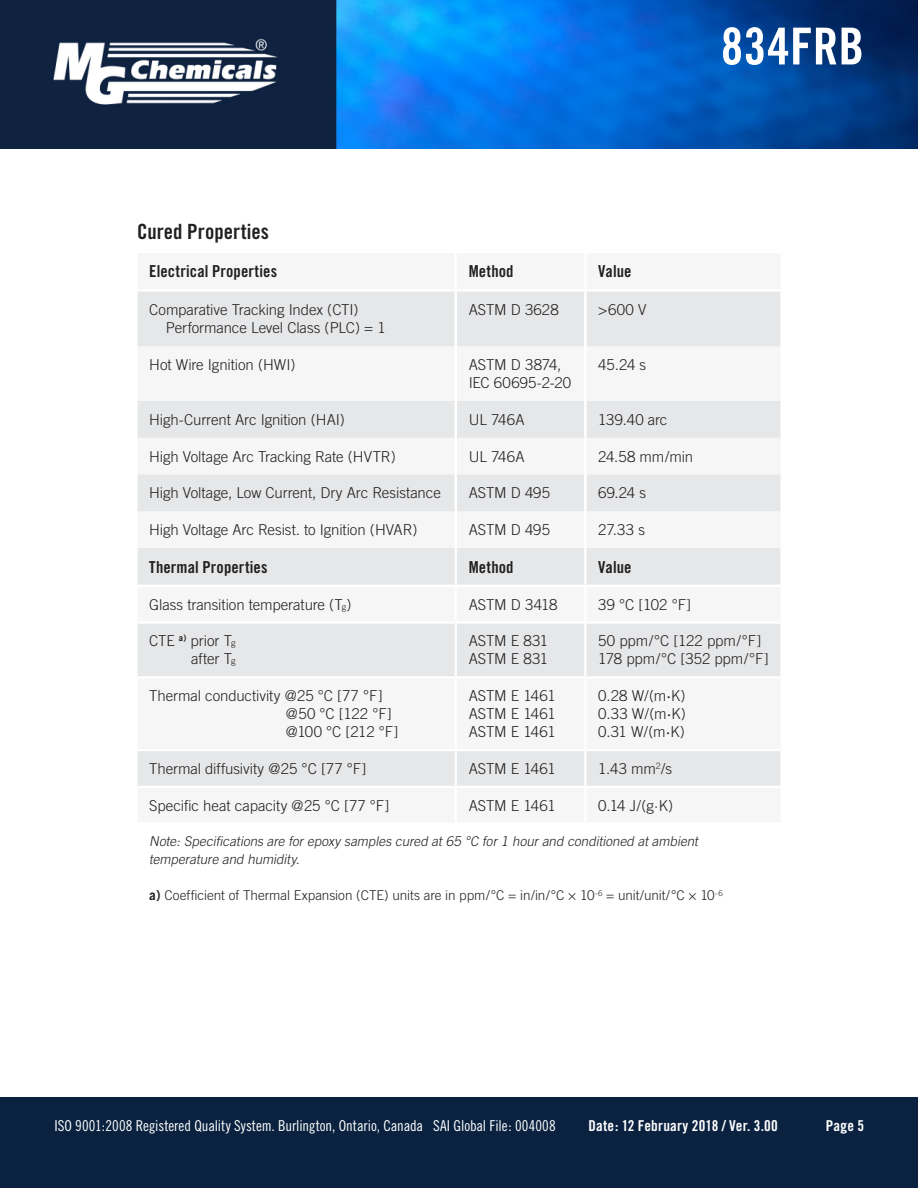
<style>
.page{position:relative;width:918px;height:1188px;background:#fff}
.page>*{position:absolute;margin:0;border:0;box-sizing:border-box;transform-origin:0 0}
.t1{font:51px "Trade Gothic Bold Cond Twenty";letter-spacing:.005em;color:#fff}
.t2{font:21px "Trade Gothic Bold Cond Twenty";color:#221f1f}
.t3{font:16.5px "Trade Gothic Bold Cond Twenty";letter-spacing:.005em;color:#221f1f}
.t4{font:300 15px/18px "Trade Gothic";letter-spacing:-.005em;color:#221f1f}
.t5{font:15px "Trade Gothic Cond Eighteen";letter-spacing:-.005em;color:#fff}
.t6{font:15px "Trade Gothic Bold Cond Twenty";letter-spacing:.01em;color:#fff}
.t7{font:italic 300 13.5px/18px "Trade Gothic";color:#221f1f}
.t8{font:300 13.5px "Trade Gothic";letter-spacing:-.005em;color:#221f1f}
.s1{font-size:9px}
.s2{font-family:"Trade Gothic Bold Cond Twenty";font-weight:400}
.s3{font-weight:700}
</style>
<div class="page">
<img style="left:0;top:0;width:918px;height:149px">
<div style="left:0;top:1097px;width:918px;height:91px;background:#0a2240"></div>
<svg style="left:138px;top:292px;width:642px;height:494px;fill:#e6e7e8"></svg>
<hr style="left:455px;top:548px;width:2px;height:37px;background:#fff">
<hr style="left:584px;top:548px;width:2px;height:37px;background:#fff">
<hr style="left:455px;top:587px;width:2px;height:34px;background:#fff">
<hr style="left:584px;top:587px;width:2px;height:34px;background:#fff">
<hr style="left:138px;top:621px;width:318px;height:3px;background:#fff">
<hr style="left:456px;top:621px;width:129px;height:3px;background:#fff">
<hr style="left:455px;top:624px;width:2px;height:52px;background:#fff">
<hr style="left:585px;top:621px;width:195px;height:3px;background:#fff">
<hr style="left:584px;top:624px;width:2px;height:52px;background:#fff">
<hr style="left:138px;top:676px;width:318px;height:2px;background:#fff">
<hr style="left:456px;top:676px;width:129px;height:2px;background:#fff">
<hr style="left:455px;top:678px;width:2px;height:71px;background:#fff">
<hr style="left:585px;top:676px;width:195px;height:2px;background:#fff">
<hr style="left:584px;top:678px;width:2px;height:71px;background:#fff">
<hr style="left:138px;top:749px;width:318px;height:2px;background:#fff">
<hr style="left:456px;top:749px;width:129px;height:2px;background:#fff">
<hr style="left:455px;top:751px;width:2px;height:35px;background:#fff">
<hr style="left:585px;top:749px;width:195px;height:2px;background:#fff">
<hr style="left:584px;top:751px;width:2px;height:35px;background:#fff">
<hr style="left:454px;top:292px;width:3px;height:54px;background:#fff">
<hr style="left:584px;top:292px;width:3px;height:54px;background:#fff">
<hr style="left:454px;top:346px;width:3px;height:55px;background:#fff">
<hr style="left:584px;top:346px;width:3px;height:55px;background:#fff">
<hr style="left:454px;top:401px;width:3px;height:37px;background:#fff">
<hr style="left:584px;top:401px;width:3px;height:37px;background:#fff">
<hr style="left:454px;top:438px;width:3px;height:37px;background:#fff">
<hr style="left:584px;top:438px;width:3px;height:37px;background:#fff">
<hr style="left:454px;top:475px;width:3px;height:36px;background:#fff">
<hr style="left:584px;top:475px;width:3px;height:36px;background:#fff">
<hr style="left:454px;top:511px;width:3px;height:37px;background:#fff">
<hr style="left:584px;top:511px;width:3px;height:37px;background:#fff">
<hr style="left:135px;top:585px;width:321px;height:2px;background:#fff">
<hr style="left:456px;top:585px;width:129px;height:2px;background:#fff">
<hr style="left:585px;top:585px;width:198px;height:2px;background:#fff">
<h1 class="t1" style="left:721px;top:17px;width:145px">834FRB</h1>
<h2 class="t2" style="left:137px;top:224px;width:134px">Cured Properties</h2>
<p class="t3" style="left:149px;top:265px;width:129px">Electrical Properties</p>
<p class="t3" style="left:469px;top:265px;width:46px">Method</p>
<p class="t3" style="left:598px;top:265px;width:35px">Value</p>
<p class="t4" style="left:166px;top:302px;width:221px;text-indent:-17px">Comparative Tracking Index (CTI)<br>Performance Level Class (PLC) = 1</p>
<p class="t4" style="left:469px;top:302px;width:91px">ASTM D 3628</p>
<p class="t4" style="left:598px;top:302px;width:50px">&gt;600 V</p>
<p class="t4" style="left:149px;top:357px;width:148px">Hot Wire Ignition (HWI)</p>
<p class="t4" style="left:469px;top:357px;width:104px">ASTM D 3874,<br>IEC 60695-2-20</p>
<p class="t4" style="left:598px;top:357px;width:49px">45.24 s</p>
<p class="t4" style="left:149px;top:412px;width:197px">High-Current Arc Ignition (HAI)</p>
<p class="t4" style="left:469px;top:412px;width:57px">UL 746A</p>
<p class="t4" style="left:598px;top:412px;width:71px">139.40 arc</p>
<p class="t4" style="left:149px;top:448px;width:248px">High Voltage Arc Tracking Rate (HVTR)</p>
<p class="t4" style="left:469px;top:448px;width:57px">UL 746A</p>
<p class="t4" style="left:598px;top:448px;width:96px">24.58 mm/min</p>
<p class="t4" style="left:149px;top:485px;width:293px">High Voltage, Low Current, Dry Arc Resistance</p>
<p class="t4" style="left:469px;top:485px;width:83px">ASTM D 495</p>
<p class="t4" style="left:598px;top:485px;width:49px">69.24 s</p>
<p class="t4" style="left:149px;top:522px;width:270px">High Voltage Arc Resist. to Ignition (HVAR)</p>
<p class="t4" style="left:469px;top:522px;width:83px">ASTM D 495</p>
<p class="t4" style="left:598px;top:522px;width:48px">27.33 s</p>
<p class="t3" style="left:149px;top:561px;width:120px">Thermal Properties</p>
<p class="t3" style="left:469px;top:561px;width:46px">Method</p>
<p class="t3" style="left:598px;top:561px;width:35px">Value</p>
<p class="t4" style="left:149px;top:597px;width:204px">Glass transition temperature (T<span class="s1">g</span>)</p>
<p class="t4" style="left:469px;top:597px;width:90px">ASTM D 3418</p>
<p class="t4" style="left:598px;top:597px;width:94px">39 °C [102 °F]</p>
<p class="t4" style="left:149px;top:633px;width:88px;text-align:right">CTE <sup>a)</sup> prior T<span class="s1">g </span>after T<span class="s1">g</span></p>
<p class="t4" style="left:469px;top:633px;width:81px">ASTM E 831<br>ASTM E 831</p>
<p class="t4" style="left:598px;top:633px;width:172px">50 ppm/°C [122 ppm/°F]<br>178 ppm/°C [352 ppm/°F]</p>
<p class="t4" style="left:286px;top:688px;width:114px;text-indent:-137px">Thermal conductivity @25 °C [77 °F] @50 °C [122 °F] @100 °C [212 °F]</p>
<p class="t4" style="left:469px;top:688px;width:89px;text-align:justify">ASTM E 1461<br>ASTM E 1461<br>ASTM E 1461</p>
<p class="t4" style="left:598px;top:688px;width:89px;text-align:justify">0.28 W/(m<span class="s2">·</span>K)<br>0.33 W/(m<span class="s2">·</span>K)<br>0.31 W/(m<span class="s2">·</span>K)</p>
<p class="t4" style="left:149px;top:761px;width:219px">Thermal diffusivity @25 °C [77 °F]</p>
<p class="t4" style="left:469px;top:761px;width:89px">ASTM E 1461</p>
<p class="t4" style="left:598px;top:761px;width:75px">1.43 mm<sup>2</sup>/s</p>
<p class="t4" style="left:149px;top:798px;width:242px">Specific heat capacity @25 °C [77 °F]</p>
<p class="t4" style="left:469px;top:798px;width:89px">ASTM E 1461</p>
<p class="t4" style="left:598px;top:798px;width:76px">0.14 J/(g·K)</p>
<p class="t7" style="left:149px;top:834px;width:552px">Note: Specifications are for epoxy samples cured at 65 °C for 1 hour and conditioned at ambient temperature and humidity.</p>
<p class="t8" style="left:149px;top:891px;width:575px"><span class="s3">a)</span> Coefficient of Thermal Expansion (CTE) units are in ppm/°C = in/in/°C × 10<sup>-6</sup> = unit/unit/°C × 10<sup>-6</sup></p>
<p class="t5" style="left:54px;top:1120px;width:503px">ISO 9001:2008 Registered Quality System. Burlington, Ontario, Canada SAI Global File: 004008</p>
<p class="t6" style="left:588px;top:1120px;width:191px">Date: 12 February 2018 / Ver. 3.00</p>
<p class="t6" style="left:826px;top:1120px;width:40px">Page 5</p>
</div>
